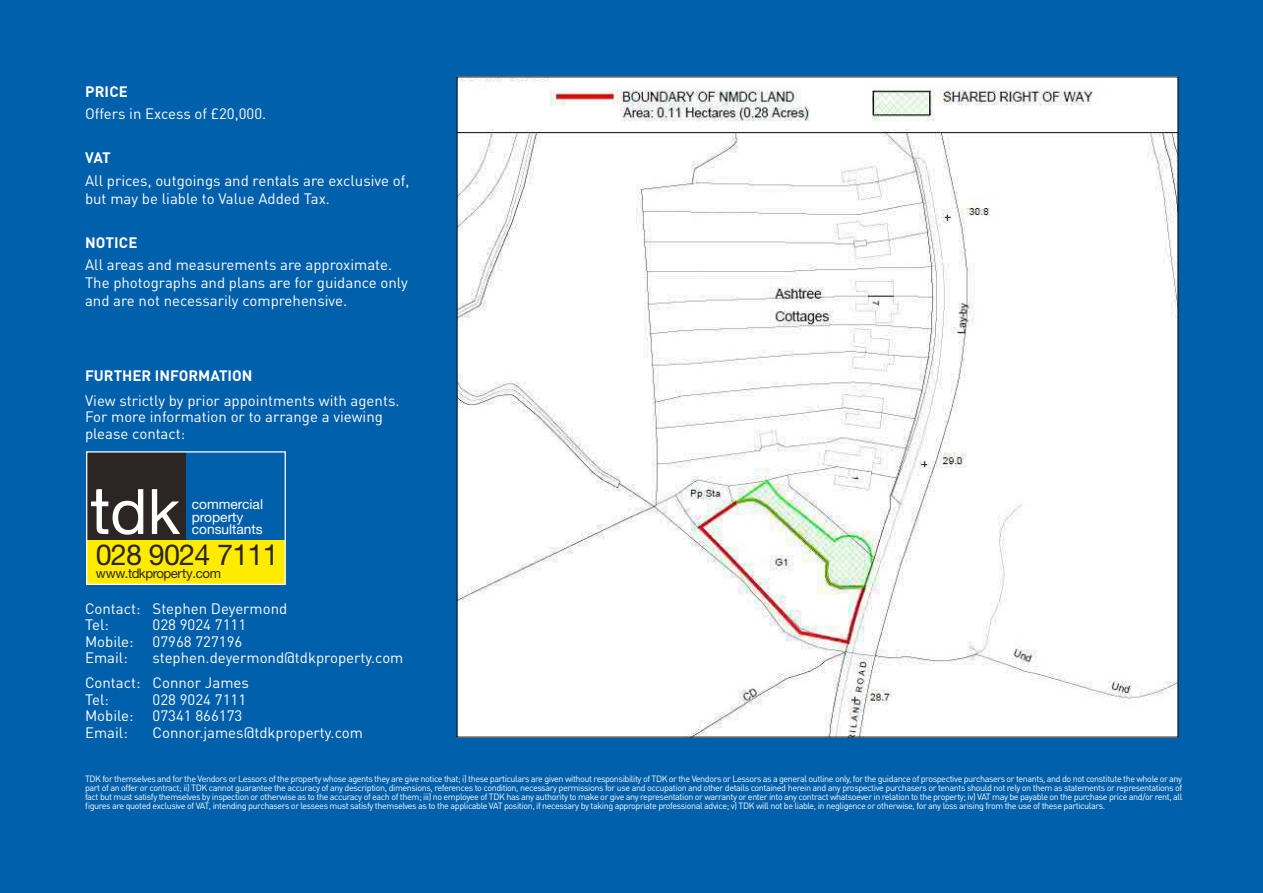
<style>
.page{position:relative;width:1263px;height:893px;background:#0060ab}
.page>*{position:absolute;margin:0;border:0;box-sizing:border-box;transform-origin:0 0}
.t1{font:28.95px "Helvetica Neue";letter-spacing:-.025em;color:#2b2523}
.t2{font:15px/18px "DIN Pro";color:#fff}
.t3{font:700 15px "DIN Pro";color:#fff}
.t4{font:13.8px/12.6px "Helvetica Neue";color:#fff}
.t5{font:13.35px "Helvetica Neue";letter-spacing:-.025em;color:#2b2523}
.t6{font:9px/9px "DIN Pro";letter-spacing:-.045em;color:#fff;text-align:justify}
</style>
<div class="page">
<div style="left:87px;top:539px;width:198px;height:46px;background:#ffeb00"></div>
<div style="left:87px;top:452px;width:99px;height:87px;background:#2b2523"></div>
<svg style="left:91px;top:489px;width:52px;height:46px"></svg>
<svg style="left:152px;top:489px;width:28px;height:45px"></svg>
<div style="left:86px;top:451px;width:200px;height:134px;border:1px solid #fff"></div>
<img style="left:459px;top:79px;width:717px;height:656px">
<h2 class="t3" style="left:85px;top:81px;width:44px">PRICE</h2>
<h2 class="t2" style="left:85px;top:104px;width:183px">Offers in Excess of £20,000.</h2>
<h2 class="t3" style="left:85px;top:148px;width:27px">VAT</h2>
<h2 class="t2" style="left:85px;top:170px;width:326px">All prices, outgoings and rentals are exclusive of, but may be liable to Value Added Tax.</h2>
<h2 class="t3" style="left:85px;top:232px;width:54px">NOTICE</h2>
<h2 class="t2" style="left:85px;top:255px;width:324px">All areas and measurements are approximate.<br>The photographs and plans are for guidance only and are not necessarily comprehensive.</h2>
<h2 class="t3" style="left:85px;top:365px;width:169px">FURTHER INFORMATION</h2>
<h2 class="t2" style="left:85px;top:391px;width:316px;line-height:16.5px">View strictly by prior appointments with agents.<br>For more information or to arrange a viewing please contact:</h2>
<h3 class="t4" style="left:192px;top:498px;width:73px">commercial property consultants</h3>
<h1 class="t1" style="left:96px;top:538px;width:185px">028 9024 7111</h1>
<h3 class="t5" style="left:96px;top:565px;width:127px">www.tdkproperty.com</h3>
<h2 class="t2" style="left:85px;top:600px;width:204px;line-height:16.5px">Contact: Stephen Deyermond<br>Tel:</h2>
<h2 class="t2" style="left:153px;top:615px;width:95px">028 9024 7111</h2>
<h2 class="t2" style="left:85px;top:632px;width:50px">Mobile:</h2>
<h2 class="t2" style="left:153px;top:632px;width:91px">07968 727196</h2>
<h2 class="t2" style="left:85px;top:648px;width:44px">Email:</h2>
<h2 class="t2" style="left:85px;top:645px;width:320px;line-height:25px;text-indent:68px">stephen.deyermond@tdkproperty.com<br>Contact: Connor James</h2>
<h2 class="t2" style="left:85px;top:690px;width:25px">Tel:</h2>
<h2 class="t2" style="left:153px;top:690px;width:95px">028 9024 7111</h2>
<h2 class="t2" style="left:85px;top:706px;width:50px">Mobile:</h2>
<h2 class="t2" style="left:153px;top:706px;width:91px">07341 866173</h2>
<h2 class="t2" style="left:85px;top:723px;width:44px">Email:</h2>
<h2 class="t2" style="left:153px;top:723px;width:212px">Connor.james@tdkproperty.com</h2>
<p class="t6" style="left:85px;top:774px;width:1099px">TDK for themselves and for the Vendors or Lessors of the property whose agents they are give notice that; i) these particulars are given without responsibility of TDK or the Vendors or Lessors as a general outline only, for the guidance of prospective purchasers or tenants, and do not constitute the whole or any part of an offer or contract; ii) TDK cannot guarantee the accuracy of any description, dimensions, references to condition, necessary permissions for use and occupation and other details contained herein and any prospective purchasers or tenants should not rely on them as statements or representations of fact but must satisfy themselves by inspection or otherwise as to the accuracy of each of them; iii) no employee of TDK has any authority to make or give any representation or warranty or enter into any contract whatsoever in relation to the property; iv) VAT may be payable on the purchase price and/or rent, all figures are quoted exclusive of VAT, intending purchasers or lessees must satisfy themselves as to the applicable VAT position, if necessary by taking appropriate professional advice; v) TDK will not be liable, in negligence or otherwise, for any loss arising from the use of these particulars.</p>
</div>
